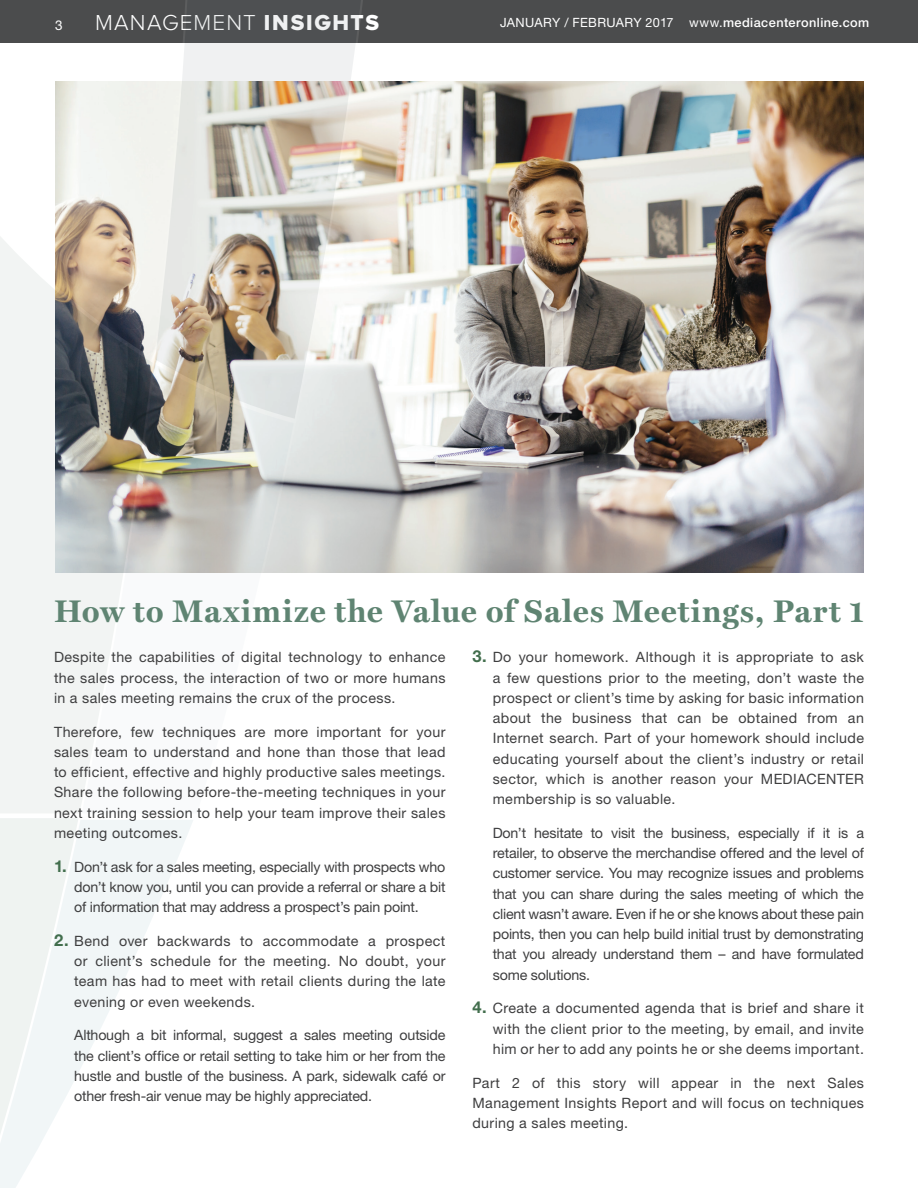
<style>
.page{position:relative;width:918px;height:1188px;background:#fff}
.page>*{position:absolute;margin:0;border:0;box-sizing:border-box;transform-origin:0 0}
.t1{font:700 31.5px "Miller Text";letter-spacing:.035em;color:#5f8472}
.t2{font:300 22.5px "Proxima Nova A";letter-spacing:.06em;color:#fff}
.t3{font:14.25px/20.2px "Helvetica Neue LT Pro";letter-spacing:.025em;color:#3e3e3f;text-align:justify}
.t4{font:13.5px "Helvetica Neue LT Pro";color:#fff}
.t5{font:12.75px "Helvetica Neue LT Pro";letter-spacing:.02em;color:#fff}
.s1{font-family:"Proxima Nova A Extrabld";font-weight:400}
.s2{font-weight:500}
.s3{font-weight:700;font-size:16.5px;color:#426e4d}
</style>
<div class="page">
<div style="left:0;top:0;width:918px;height:43px;background:#4b4c4d"></div>
<img style="left:374px;top:81px;width:490px;height:491px">
<svg style="left:0;top:0;width:374px;height:1188px"></svg>
<p class="t4" style="left:55px;top:17px;width:9px">3</p>
<h2 class="t2" style="left:95px;top:10px;width:286px">MANAGEMENT <span class="s1">INSIGHTS</span></h2>
<p class="t5" style="left:500px;top:15px;width:371px">JANUARY / FEBRUARY 2017 www.<span class="s2">mediacenteronline.com</span></p>
<h1 class="t1" style="left:54px;top:593px;width:811px">How to Maximize the Value of Sales Meetings, Part 1</h1>
<p class="t3" style="left:54px;top:647px;width:393px">Despite the capabilities of digital technology to enhance the sales process, the interaction of two or more humans in a sales meeting remains the crux of the process.</p>
<p class="t3" style="left:54px;top:721px;width:393px">Therefore, few techniques are more important for your sales team to understand and hone than those that lead to efficient, effective and highly productive sales meetings.<br>Share the following before-the-meeting techniques in your next training session to help your team improve their sales meeting outcomes.</p>
<p class="t3" style="left:74px;top:856px;width:373px;text-indent:-20px"><span class="s3">1.</span> Don’t ask for a sales meeting, especially with prospects who don’t know you, until you can provide a referral or share a bit of information that may address a prospect’s pain point.</p>
<p class="t3" style="left:74px;top:931px;width:373px;text-indent:-20px"><span class="s3">2.</span> Bend over backwards to accommodate a prospect or client’s schedule for the meeting. No doubt, your team has had to meet with retail clients during the late evening or even weekends.</p>
<p class="t3" style="left:74px;top:1025px;width:373px">Although a bit informal, suggest a sales meeting outside the client’s office or retail setting to take him or her from the hustle and bustle of the business. A park, sidewalk café or other fresh-air venue may be highly appreciated.</p>
<p class="t3" style="left:493px;top:647px;width:373px;text-indent:-20px"><span class="s3">3.</span> Do your homework. Although it is appropriate to ask a few questions prior to the meeting, don’t waste the prospect or client’s time by asking for basic information about the business that can be obtained from an Internet search. Part of your homework should include educating yourself about the client’s industry or retail sector, which is another reason your MEDIACENTER membership is so valuable.</p>
<p class="t3" style="left:493px;top:823px;width:373px">Don’t hesitate to visit the business, especially if it is a retailer, to observe the merchandise offered and the level of customer service. You may recognize issues and problems that you can share during the sales meeting of which the client wasn’t aware. Even if he or she knows about these pain points, then you can help build initial trust by demonstrating that you already understand them – and have formulated some solutions.</p>
<p class="t3" style="left:493px;top:998px;width:373px;text-indent:-20px"><span class="s3">4.</span> Create a documented agenda that is brief and share it with the client prior to the meeting, by email, and invite him or her to add any points he or she deems important.</p>
<p class="t3" style="left:473px;top:1072px;width:393px">Part 2 of this story will appear in the next Sales Management Insights Report and will focus on techniques during a sales meeting.</p>
</div>
